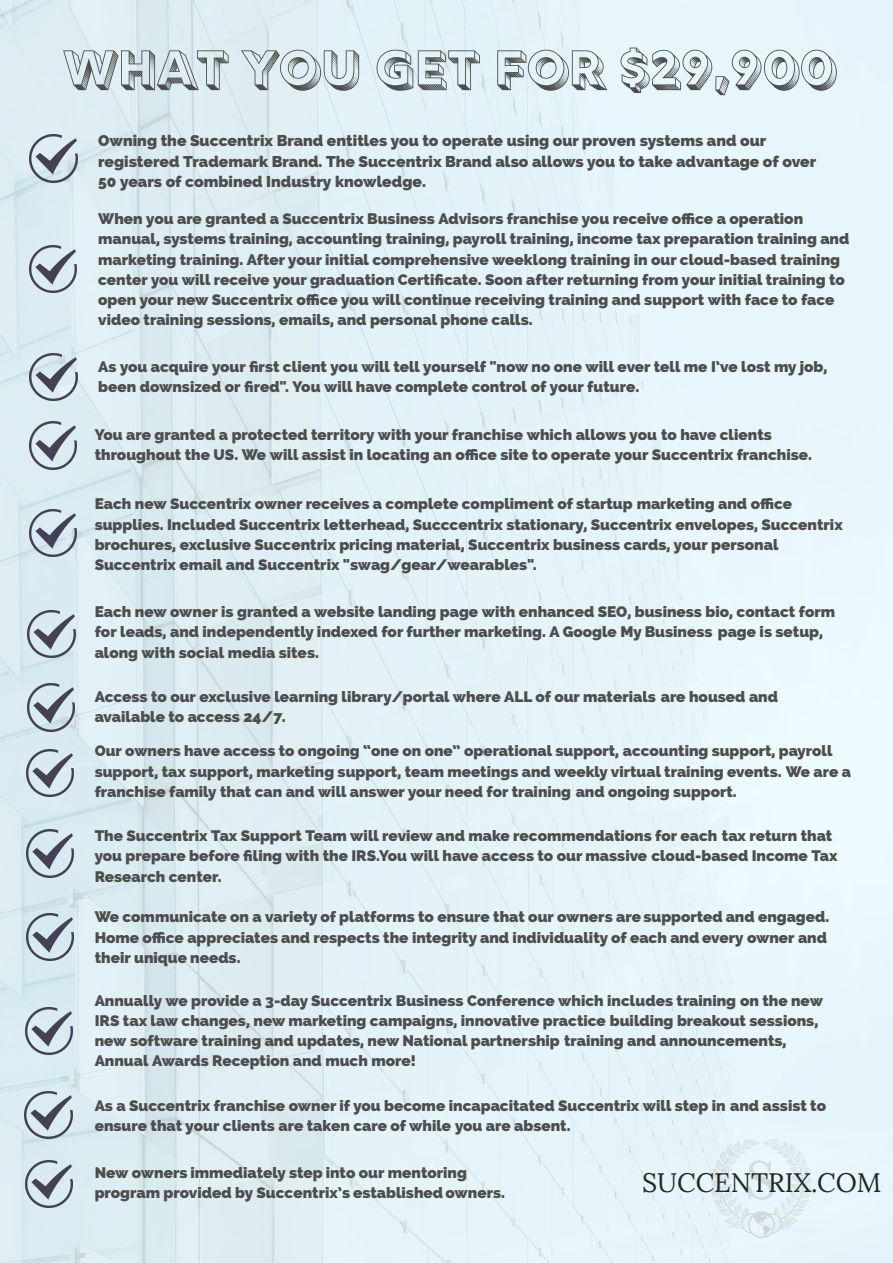
<style>
.page{position:relative;width:893px;height:1263px;background:#e3f2f8}
.page>*{position:absolute;margin:0;border:0;box-sizing:border-box;transform-origin:0 0}
.t1{font:54px "Rig Bold Halftone";color:#4d4d4d}
.t2{font:26.7px "Lora";color:#262626}
.t3{font:800 15.6px/20.7px "Raleway";color:#4d4d4d}
.t4{font:800 15.3px/20.2px "Raleway";color:#4d4d4d}
</style>
<div class="page">
<img style="left:712px;top:1139px;width:99px;height:98px">
<img style="left:30px;top:135px;width:47px;height:47px">
<img style="left:29px;top:245px;width:47px;height:47px">
<img style="left:30px;top:353px;width:47px;height:47px">
<img style="left:29px;top:422px;width:47px;height:47px">
<img style="left:29px;top:509px;width:47px;height:47px">
<img style="left:28px;top:611px;width:47px;height:47px">
<img style="left:27px;top:684px;width:47px;height:47px">
<img style="left:26px;top:749px;width:48px;height:48px">
<img style="left:26px;top:830px;width:48px;height:47px">
<img style="left:26px;top:913px;width:48px;height:48px">
<img style="left:26px;top:1007px;width:47px;height:47px">
<img style="left:25px;top:1091px;width:47px;height:48px">
<img style="left:26px;top:1160px;width:47px;height:47px">
<h1 class="t1" style="left:64px;top:37px;width:774px">WHAT YOU GET FOR $29,900</h1>
<p class="t3" style="left:98px;top:130px;width:720px">Owning the Succentrix Brand entitles you to operate using our proven systems and our registered Trademark Brand. The Succentrix Brand also allows you to take advantage of over</p>
<p class="t3" style="left:98px;top:172px;width:329px">50 years of combined Industry knowledge.</p>
<p class="t4" style="left:98px;top:209px;width:753px">When you are granted a Succentrix Business Advisors franchise you receive office a operation manual, systems training, accounting training, payroll training, income tax preparation training and marketing training. After your initial comprehensive weeklong training in our cloud-based training center you will receive your graduation Certificate. Soon after returning from your initial training to open your new Succentrix office you will continue receiving training and support with face to face video training sessions, emails, and personal phone calls.</p>
<p class="t4" style="left:98px;top:356px;width:731px">As you acquire your first client you will tell yourself "now no one will ever tell me I’ve lost my job,</p>
<p class="t4" style="left:98px;top:377px;width:542px">been downsized or fired". You will have complete control of your future.</p>
<p class="t4" style="left:95px;top:425px;width:719px">You are granted a protected territory with your franchise which allows you to have clients throughout the US. We will assist in locating an office site to operate your Succentrix franchise.</p>
<p class="t4" style="left:95px;top:494px;width:750px">Each new Succentrix owner receives a complete compliment of startup marketing and office supplies. Included Succentrix letterhead, Succcentrix stationary, Succentrix envelopes, Succentrix</p>
<p class="t4" style="left:95px;top:554px;width:443px">Succentrix email and Succentrix "swag/gear/wearables".</p>
<p class="t4" style="left:95px;top:534px;width:685px">brochures, exclusive Succentrix pricing material, Succentrix business cards, your personal</p>
<p class="t4" style="left:95px;top:601px;width:742px">Each new owner is granted a website landing page with enhanced SEO, business bio, contact form for leads, and independently indexed for further marketing. A Google My Business page is setup, along with social media sites.</p>
<p class="t4" style="left:95px;top:687px;width:685px">Access to our exclusive learning library/portal where ALL of our materials are housed and available to access 24/7.</p>
<p class="t4" style="left:95px;top:741px;width:758px">Our owners have access to ongoing “one on one” operational support, accounting support, payroll support, tax support, marketing support, team meetings and weekly virtual training events. We are a franchise family that can and will answer your need for training and ongoing support.</p>
<p class="t4" style="left:95px;top:826px;width:744px">The Succentrix Tax Support Team will review and make recommendations for each tax return that you prepare before filing with the IRS.You will have access to our massive cloud-based Income Tax<br>Research center.</p>
<p class="t4" style="left:95px;top:907px;width:736px">We communicate on a variety of platforms to ensure that our owners are supported and engaged.<br>Home office appreciates and respects the integrity and individuality of each and every owner and their unique needs.</p>
<p class="t4" style="left:95px;top:990px;width:730px">Annually we provide a 3-day Succentrix Business Conference which includes training on the new<br>IRS tax law changes, new marketing campaigns, innovative practice building breakout sessions,</p>
<p class="t4" style="left:95px;top:1030px;width:693px">new software training and updates, new National partnership training and announcements,<br>Annual Awards Reception and much more!</p>
<p class="t4" style="left:95px;top:1095px;width:733px">As a Succentrix franchise owner if you become incapacitated Succentrix will step in and assist to</p>
<p class="t4" style="left:95px;top:1115px;width:477px">ensure that your clients are taken care of while you are absent.</p>
<p class="t4" style="left:95px;top:1162px;width:412px">New owners immediately step into our mentoring program provided by Succentrix’s established owners.</p>
<h2 class="t2" style="left:642px;top:1166px;width:241px">SUCCENTRIX.COM</h2>
</div>
